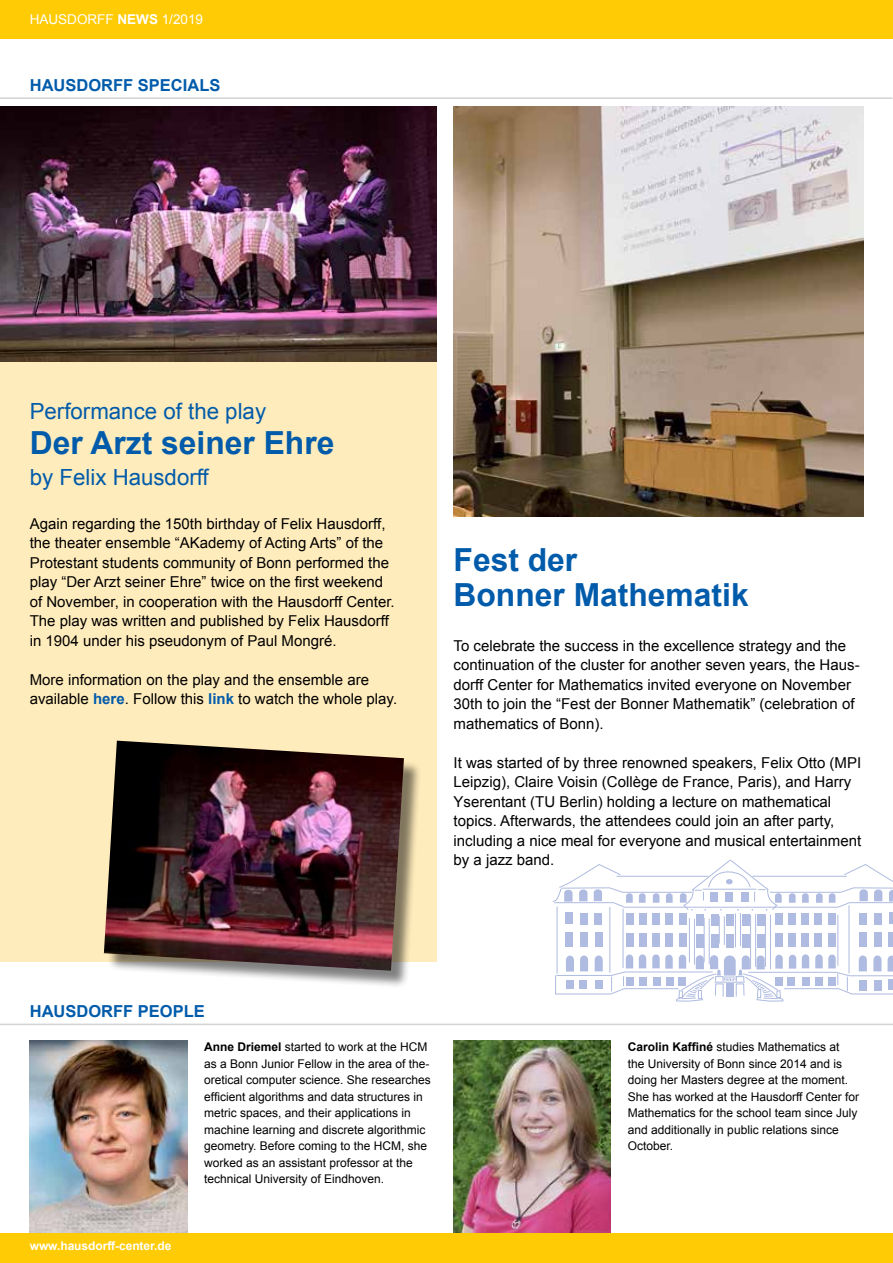
<style>
.page{position:relative;width:893px;height:1263px;background:#fff}
.page>*{position:absolute;margin:0;border:0;box-sizing:border-box;transform-origin:0 0}
.t1{font:700 31.8px/35px "Arial";color:#005baa}
.t2{font:22.2px "Arial";color:#005baa}
.t3{font:700 16.5px "Arial";color:#005baa}
.t4{font:15px/19.5px "Arial";color:#000}
.t5{font:13.5px "Arial";color:#fff}
.t6{font:12px/16.5px "Arial";color:#000}
.t7{font:700 12px "Arial";letter-spacing:-.005em;color:#fff}
.s1{font-weight:700}
.s2{font-weight:700;color:#005baa}
</style>
<div class="page">
<img style="left:454px;top:106px;width:409px;height:411px">
<div style="left:0;top:106px;width:437px;height:856px;background:#ffecbc"></div>
<hr style="left:0;top:97px;width:892px;height:2px;background:#d1d3d4">
<img style="left:0;top:106px;width:437px;height:255px">
<img style="left:30px;top:1041px;width:157px;height:192px">
<img style="left:454px;top:1041px;width:157px;height:192px">
<div style="left:0;top:1233px;width:893px;height:30px;background:#ffcb05"></div>
<div style="left:566px;top:932px;width:7px;height:15px;background:#afbbe0"></div>
<hr style="left:889px;top:932px;width:4px;height:15px;background:#afbbe0">
<div style="left:580px;top:932px;width:7px;height:15px;background:#afbbe0"></div>
<div style="left:874px;top:932px;width:7px;height:15px;background:#afbbe0"></div>
<div style="left:595px;top:932px;width:7px;height:15px;background:#afbbe0"></div>
<div style="left:859px;top:932px;width:7px;height:15px;background:#afbbe0"></div>
<div style="left:626px;top:933px;width:7px;height:14px;background:#afbbe0"></div>
<div style="left:828px;top:933px;width:7px;height:14px;background:#afbbe0"></div>
<div style="left:640px;top:933px;width:7px;height:14px;background:#afbbe0"></div>
<div style="left:815px;top:933px;width:7px;height:14px;background:#afbbe0"></div>
<div style="left:653px;top:933px;width:7px;height:14px;background:#afbbe0"></div>
<div style="left:801px;top:933px;width:8px;height:14px;background:#afbbe0"></div>
<div style="left:666px;top:933px;width:7px;height:14px;background:#afbbe0"></div>
<div style="left:789px;top:933px;width:7px;height:14px;background:#afbbe0"></div>
<div style="left:679px;top:933px;width:7px;height:14px;background:#afbbe0"></div>
<div style="left:775px;top:933px;width:7px;height:14px;background:#afbbe0"></div>
<div style="left:696px;top:934px;width:8px;height:14px;background:#afbbe0"></div>
<div style="left:711px;top:934px;width:8px;height:14px;background:#afbbe0"></div>
<div style="left:726px;top:934px;width:8px;height:14px;background:#afbbe0"></div>
<div style="left:742px;top:934px;width:8px;height:14px;background:#afbbe0"></div>
<div style="left:757px;top:934px;width:8px;height:14px;background:#afbbe0"></div>
<hr style="left:689px;top:918px;width:1px;height:44px;background:#afbbe0">
<hr style="left:694px;top:919px;width:1px;height:46px;background:#afbbe0">
<hr style="left:704px;top:918px;width:1px;height:44px;background:#afbbe0">
<hr style="left:709px;top:919px;width:1px;height:45px;background:#afbbe0">
<hr style="left:755px;top:914px;width:1px;height:53px;background:#afbbe0">
<hr style="left:750px;top:915px;width:1px;height:54px;background:#afbbe0">
<hr style="left:765px;top:914px;width:1px;height:53px;background:#afbbe0">
<hr style="left:770px;top:915px;width:1px;height:54px;background:#afbbe0">
<svg style="left:553px;top:859px;width:340px;height:86px"></svg>
<hr style="left:740px;top:913px;width:1px;height:33px;background:#afbbe0">
<hr style="left:735px;top:913px;width:1px;height:34px;background:#afbbe0">
<hr style="left:557px;top:906px;width:1px;height:67px;background:#afbbe0">
<hr style="left:609px;top:907px;width:1px;height:66px;background:#afbbe0">
<hr style="left:623px;top:908px;width:1px;height:60px;background:#afbbe0">
<hr style="left:837px;top:915px;width:1px;height:51px;background:#afbbe0">
<hr style="left:849px;top:905px;width:1px;height:68px;background:#afbbe0">
<svg style="left:555px;top:954px;width:338px;height:48px"></svg>
<div style="left:0;top:0;width:893px;height:38px;background:#ffcb05"></div>
<div style="left:107px;top:743px;width:315px;height:246px;background:#000;opacity:.5"></div>
<img style="left:104px;top:741px;width:300px;height:230px">
<hr style="left:0;top:1024px;width:893px;height:1px;background:#d1d3d4">
<p class="t5" style="left:30px;top:10px;width:175px">HAUSDORFF <span class="s1">NEWS</span> 1/2019</p>
<p class="t3" style="left:30px;top:74px;width:192px">HAUSDORFF SPECIALS</p>
<h2 class="t2" style="left:30px;top:397px;width:238px">Performance of the play</h2>
<h1 class="t1" style="left:30px;top:427px;width:306px">Der Arzt seiner Ehre</h1>
<h2 class="t2" style="left:30px;top:462px;width:181px">by Felix Hausdorff</h2>
<p class="t4" style="left:30px;top:514px;width:366px">Again regarding the 150th birthday of Felix Hausdorff, the theater ensemble “AKademy of Acting Arts” of the Protestant students community of Bonn performed the play “Der Arzt seiner Ehre” twice on the first weekend of November, in cooperation with the Hausdorff Center.<br>The play was written and published by Felix Hausdorff in 1904 under his pseudonym of Paul Mongré.</p>
<p class="t4" style="left:30px;top:670px;width:369px">More information on the play and the ensemble are available <span class="s2">here</span>. Follow this <span class="s2">link</span> to watch the whole play.</p>
<p class="t3" style="left:30px;top:1000px;width:177px">HAUSDORFF PEOPLE</p>
<h1 class="t1" style="left:454px;top:543px;width:297px">Fest der<br>Bonner Mathematik</h1>
<p class="t4" style="left:454px;top:636px;width:408px">To celebrate the success in the excellence strategy and the continuation of the cluster for another seven years, the Haus&shy;dorff Center for Mathematics invited everyone on November 30th to join the “Fest der Bonner Mathematik” (celebration of mathematics of Bonn).</p>
<p class="t4" style="left:454px;top:753px;width:409px">It was started of by three renowned speakers, Felix Otto (MPI Leipzig), Claire Voisin (Collège de France, Paris), and Harry Yserentant (TU Berlin) holding a lecture on mathematical topics. Afterwards, the attendees could join an after party, including a nice meal for everyone and musical entertainment by a jazz band.</p>
<p class="t7" style="left:30px;top:1238px;width:143px">www.hausdorff-center.de</p>
<p class="t6" style="left:204px;top:1039px;width:228px"><span class="s1">Anne Driemel</span> started to work at the HCM as a Bonn Junior Fellow in the area of the&shy;oretical computer science. She researches efficient algorithms and data structures in metric spaces, and their applications in machine learning and discrete algorithmic geometry. Before coming to the HCM, she worked as an assistant professor at the technical University of Eindhoven.</p>
<p class="t6" style="left:628px;top:1039px;width:233px"><span class="s1">Carolin Kaffiné</span> studies Mathematics at<br>the University of Bonn since 2014 and is doing her Masters degree at the moment.<br>She has worked at the Hausdorff Center for Mathematics for the school team since July and additionally in public relations since October.</p>
</div>
